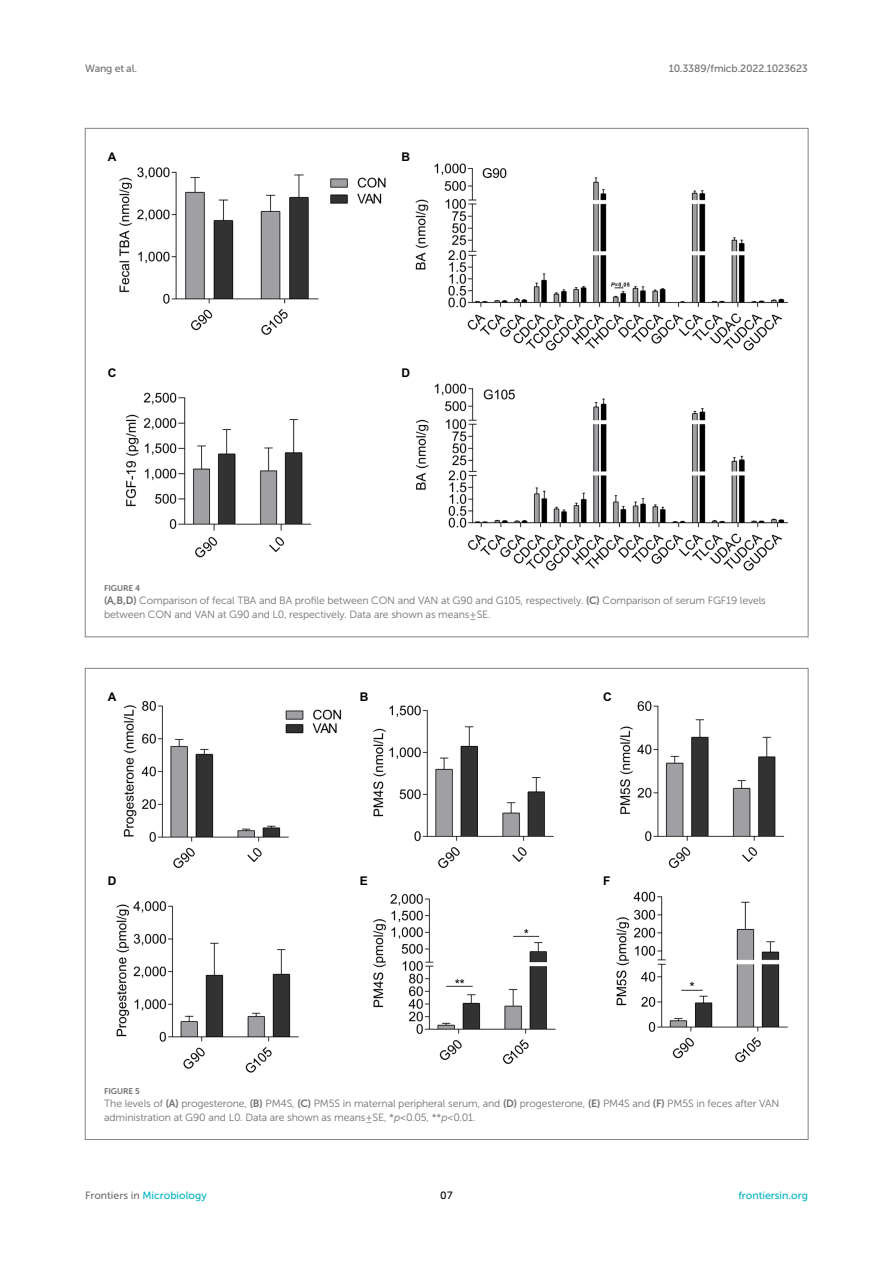
<style>
.page{position:relative;width:893px;height:1263px;background:#fff}
.page>*{position:absolute;margin:0;border:0;box-sizing:border-box;transform-origin:0 0}
.t1{font:700 12px "Arial";color:#000}
.FIG_LEG{font:10.5px/13.5px "Museo Sans 300";letter-spacing:-.01em;color:#706f70}
.t2{font:10.5px "Museo Sans 500";color:#00b4c4}
.t3{font:10.5px "Museo Sans 500";letter-spacing:-.015em;color:#706f70}
.t4{font:10.5px "Museo Sans 500";color:#000}
.FIG_HD{font:8.25px "Museo Sans 700";letter-spacing:-.01em;color:#706f70}
.s1{font-family:"Museo Sans 700"}
.s2{font-style:italic}
.s3{color:#706f70}
</style>
<div class="page">
<img style="left:119px;top:163px;width:669px;height:408px">
<img style="left:116px;top:700px;width:672px;height:373px">
<p class="t3" style="left:85px;top:63px;width:53px">Wang et al.</p>
<p class="t3" style="left:669px;top:63px;width:141px">10.3389/fmicb.2022.1023623</p>
<p class="t1" style="left:108px;top:148px;width:10px">A</p>
<p class="t1" style="left:402px;top:148px;width:10px">B</p>
<p class="t1" style="left:108px;top:364px;width:10px">C</p>
<p class="t1" style="left:402px;top:364px;width:10px">D</p>
<p class="FIG_HD" style="left:104px;top:583px;width:37px">FIGURE 4</p>
<p class="FIG_LEG" style="left:104px;top:594px;width:663px"><span class="s1">(A,B,D)</span> Comparison of fecal TBA and BA profile between CON and VAN at G90 and G105, respectively. <span class="s1">(C)</span> Comparison of serum FGF19 levels between CON and VAN at G90 and L0, respectively. Data are shown as means ± SE.</p>
<p class="t1" style="left:108px;top:688px;width:10px">A</p>
<p class="t1" style="left:360px;top:688px;width:10px">B</p>
<p class="t1" style="left:603px;top:688px;width:10px">C</p>
<p class="t1" style="left:108px;top:873px;width:10px">D</p>
<p class="t1" style="left:360px;top:873px;width:10px">E</p>
<p class="t1" style="left:603px;top:873px;width:9px">F</p>
<p class="FIG_HD" style="left:104px;top:1086px;width:37px">FIGURE 5</p>
<p class="FIG_LEG" style="left:104px;top:1097px;width:677px">The levels of <span class="s1">(A)</span> progesterone, <span class="s1">(B)</span> PM4S, <span class="s1">(C)</span> PM5S in maternal peripheral serum, and <span class="s1">(D)</span> progesterone, <span class="s1">(E)</span> PM4S and <span class="s1">(F)</span> PM5S in feces after VAN administration at G90 and L0. Data are shown as means ± SE, *<span class="s2">p</span> &lt; 0.05, **<span class="s2">p</span> &lt; 0.01.</p>
<p class="t2" style="left:85px;top:1190px;width:123px"><span class="s3">Frontiers in</span> Microbiology</p>
<p class="t4" style="left:440px;top:1190px;width:14px">07</p>
<p class="t2" style="left:738px;top:1190px;width:71px">frontiersin.org</p>
</div>
